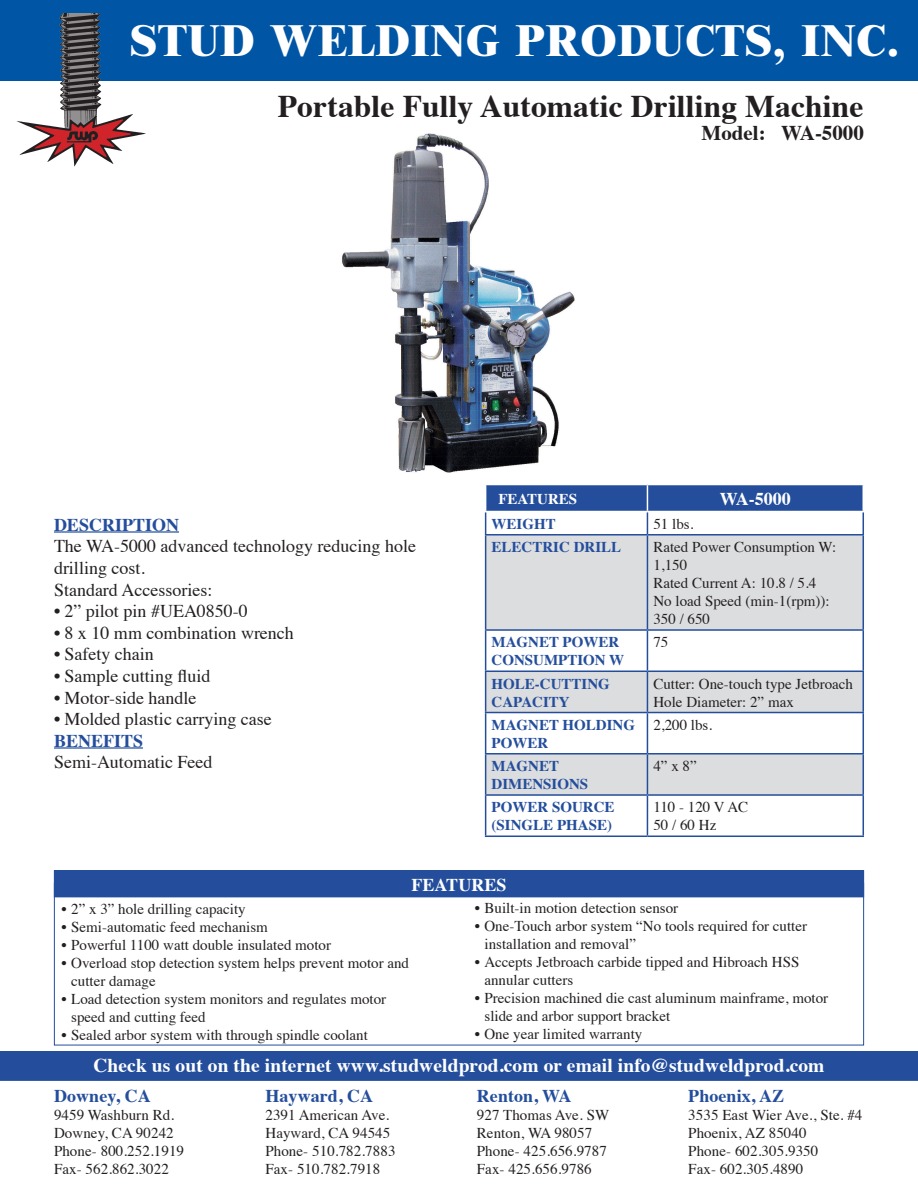
<style>
.page{position:relative;width:918px;height:1188px;background:#fff}
.page>*{position:absolute;margin:0;border:0;box-sizing:border-box;transform-origin:0 0}
.t1{font:800 45px "M Times New Roman";color:#fff}
.t2{font:700 31.5px "Times";letter-spacing:.005em;color:#231f20}
.t3{font:700 21px "Times";color:#231f20}
.t4{font:700 19.5px "Times";letter-spacing:.005em;color:#fff}
.t5{font:18px/21.6px "Times";color:#231f20}
.t6{font:700 18px "Times";letter-spacing:.005em;color:#244e9c}
.t7{font:700 18px "Times";letter-spacing:.005em;color:#fff}
.t8{font:15px/18px "Times";color:#231f20}
.t9{font:700 15px/18px "Times";color:#244e9c}
.t10{font:700 15px "Times";color:#fff}
</style>
<div class="page">
<img style="left:342px;top:133px;width:233px;height:340px">
<div style="left:54px;top:871px;width:810px;height:26px;background:#244e9c"></div>
<div style="left:54px;top:870px;width:810px;height:27px;border:1px solid #244e9c"></div>
<hr style="left:54px;top:531px;width:125px;height:2px;background:#244e9c">
<hr style="left:54px;top:747px;width:89px;height:2px;background:#244e9c">
<div style="left:0;top:1051px;width:918px;height:30px;background:#244e9c"></div>
<div style="left:0;top:0;width:918px;height:81px;background:#0155a5"></div>
<img style="left:17px;top:14px;width:129px;height:153px">
<svg style="left:486px;top:796px;width:377px;height:40px"></svg>
<svg style="left:486px;top:536px;width:377px;height:258px;fill:#dcdddf"></svg>
<hr style="left:485px;top:534px;width:162px;height:2px;background:#244e9c">
<hr style="left:485px;top:536px;width:1px;height:93px;background:#244e9c">
<hr style="left:647px;top:534px;width:217px;height:2px;background:#244e9c">
<hr style="left:647px;top:536px;width:1px;height:93px;background:#244e9c">
<hr style="left:863px;top:536px;width:1px;height:93px;background:#244e9c">
<hr style="left:485px;top:629px;width:162px;height:2px;background:#244e9c">
<hr style="left:485px;top:631px;width:1px;height:40px;background:#244e9c">
<hr style="left:647px;top:629px;width:217px;height:2px;background:#244e9c">
<hr style="left:647px;top:631px;width:1px;height:40px;background:#244e9c">
<hr style="left:863px;top:631px;width:1px;height:40px;background:#244e9c">
<hr style="left:485px;top:671px;width:162px;height:1px;background:#244e9c">
<hr style="left:485px;top:672px;width:1px;height:40px;background:#244e9c">
<hr style="left:647px;top:671px;width:217px;height:1px;background:#244e9c">
<hr style="left:647px;top:672px;width:1px;height:40px;background:#244e9c">
<hr style="left:863px;top:672px;width:1px;height:40px;background:#244e9c">
<hr style="left:485px;top:712px;width:162px;height:1px;background:#244e9c">
<hr style="left:485px;top:713px;width:1px;height:40px;background:#244e9c">
<hr style="left:647px;top:712px;width:217px;height:1px;background:#244e9c">
<hr style="left:647px;top:713px;width:1px;height:40px;background:#244e9c">
<hr style="left:863px;top:713px;width:1px;height:40px;background:#244e9c">
<hr style="left:485px;top:753px;width:162px;height:2px;background:#244e9c">
<hr style="left:485px;top:755px;width:1px;height:39px;background:#244e9c">
<hr style="left:647px;top:753px;width:217px;height:2px;background:#244e9c">
<hr style="left:647px;top:755px;width:1px;height:39px;background:#244e9c">
<hr style="left:863px;top:755px;width:1px;height:39px;background:#244e9c">
<hr style="left:485px;top:794px;width:162px;height:2px;background:#244e9c">
<hr style="left:485px;top:796px;width:1px;height:40px;background:#244e9c">
<hr style="left:647px;top:794px;width:217px;height:2px;background:#244e9c">
<hr style="left:647px;top:796px;width:1px;height:40px;background:#244e9c">
<hr style="left:863px;top:796px;width:1px;height:40px;background:#244e9c">
<hr style="left:485px;top:836px;width:162px;height:1px;background:#244e9c">
<hr style="left:647px;top:836px;width:217px;height:1px;background:#244e9c">
<svg style="left:485px;top:485px;width:379px;height:49px"></svg>
<hr style="left:485px;top:511px;width:162px;height:1px;background:#fff">
<hr style="left:647px;top:511px;width:217px;height:1px;background:#fff">
<p class="t1" style="left:130px;top:14px;width:771px">STUD WELDING PRODUCTS, INC.</p>
<p class="t2" style="left:278px;top:76px;width:587px">Portable Fully Automatic Drilling Machine</p>
<p class="t3" style="left:702px;top:113px;width:164px">Model: WA-5000</p>
<p class="t6" style="left:54px;top:507px;width:127px">DESCRIPTION</p>
<p class="t5" style="left:54px;top:534px;width:364px">The WA-5000 advanced technology reducing hole drilling cost.</p>
<p class="t5" style="left:54px;top:577px;width:160px">Standard Accessories:</p>
<p class="t5" style="left:54px;top:599px;width:195px">• 2” pilot pin #UEA0850-0</p>
<p class="t5" style="left:54px;top:620px;width:241px">• 8 x 10 mm combination wrench</p>
<p class="t5" style="left:54px;top:642px;width:101px">• Safety chain</p>
<p class="t5" style="left:54px;top:664px;width:158px">• Sample cutting fluid</p>
<p class="t5" style="left:54px;top:685px;width:144px">• Motor-side handle</p>
<p class="t5" style="left:54px;top:707px;width:219px">• Molded plastic carrying case</p>
<p class="t6" style="left:54px;top:723px;width:91px">BENEFITS</p>
<p class="t5" style="left:54px;top:750px;width:160px">Semi-Automatic Feed</p>
<p class="t10" style="left:498px;top:484px;width:80px">FEATURES</p>
<p class="t7" style="left:720px;top:481px;width:72px">WA-5000</p>
<p class="t9" style="left:492px;top:513px;width:66px">WEIGHT</p>
<p class="t8" style="left:653px;top:513px;width:42px">51 lbs.</p>
<p class="t9" style="left:492px;top:536px;width:131px">ELECTRIC DRILL</p>
<p class="t8" style="left:653px;top:537px;width:184px">Rated Power Consumption W:<br>1,150</p>
<p class="t8" style="left:653px;top:573px;width:164px">Rated Current A: 10.8 / 5.4</p>
<p class="t8" style="left:653px;top:591px;width:178px">No load Speed (min-1(rpm)):</p>
<p class="t8" style="left:653px;top:609px;width:58px">350 / 650</p>
<p class="t9" style="left:492px;top:632px;width:134px">MAGNET POWER<br>CONSUMPTION W</p>
<p class="t8" style="left:653px;top:632px;width:16px">75</p>
<p class="t9" style="left:492px;top:673px;width:120px">HOLE-CUTTING<br>CAPACITY</p>
<p class="t8" style="left:653px;top:673px;width:201px">Cutter: One-touch type Jetbroach</p>
<p class="t8" style="left:653px;top:691px;width:142px">Hole Diameter: 2” max</p>
<p class="t9" style="left:492px;top:714px;width:145px">MAGNET HOLDING<br>POWER</p>
<p class="t8" style="left:653px;top:714px;width:60px">2,200 lbs.</p>
<p class="t9" style="left:492px;top:755px;width:98px">MAGNET<br>DIMENSIONS</p>
<p class="t8" style="left:653px;top:756px;width:45px">4” x 8”</p>
<p class="t9" style="left:492px;top:797px;width:124px">POWER SOURCE (SINGLE PHASE)</p>
<p class="t8" style="left:653px;top:797px;width:96px">110 - 120 V AC</p>
<p class="t8" style="left:653px;top:815px;width:64px">50 / 60 Hz</p>
<p class="t7" style="left:411px;top:867px;width:97px">FEATURES</p>
<p class="t8" style="left:62px;top:899px;width:186px">• 2” x 3” hole drilling capacity</p>
<p class="t8" style="left:62px;top:917px;width:208px">• Semi-automatic feed mechanism</p>
<p class="t8" style="left:62px;top:935px;width:271px">• Powerful 1100 watt double insulated motor</p>
<p class="t8" style="left:62px;top:953px;width:349px">• Overload stop detection system helps prevent motor and</p>
<p class="t8" style="left:71px;top:971px;width:86px">cutter damage</p>
<p class="t8" style="left:62px;top:989px;width:326px">• Load detection system monitors and regulates motor</p>
<p class="t8" style="left:71px;top:1007px;width:136px">speed and cutting feed</p>
<p class="t8" style="left:62px;top:1025px;width:308px">• Sealed arbor system with through spindle coolant</p>
<p class="t8" style="left:475px;top:898px;width:205px">• Built-in motion detection sensor</p>
<p class="t8" style="left:475px;top:916px;width:334px">• One-Touch arbor system “No tools required for cutter</p>
<p class="t8" style="left:484px;top:934px;width:153px">installation and removal”</p>
<p class="t8" style="left:475px;top:952px;width:326px">• Accepts Jetbroach carbide tipped and Hibroach HSS</p>
<p class="t8" style="left:484px;top:970px;width:90px">annular cutters</p>
<p class="t8" style="left:475px;top:988px;width:355px">• Precision machined die cast aluminum mainframe, motor</p>
<p class="t8" style="left:484px;top:1006px;width:187px">slide and arbor support bracket</p>
<p class="t8" style="left:475px;top:1024px;width:169px">• One year limited warranty</p>
<p class="t4" style="left:93px;top:1046px;width:733px">Check us out on the internet www.studweldprod.com or email info@studweldprod.com</p>
<p class="t6" style="left:54px;top:1078px;width:98px">Downey, CA</p>
<p class="t8" style="left:54px;top:1104px;width:122px">9459 Washburn Rd.</p>
<p class="t8" style="left:54px;top:1122px;width:121px">Downey, CA 90242</p>
<p class="t8" style="left:54px;top:1140px;width:132px">Phone- 800.252.1919</p>
<p class="t8" style="left:54px;top:1158px;width:116px">Fax- 562.862.3022</p>
<p class="t6" style="left:265px;top:1078px;width:109px">Hayward, CA</p>
<p class="t8" style="left:265px;top:1104px;width:125px">2391 American Ave.</p>
<p class="t8" style="left:265px;top:1122px;width:126px">Hayward, CA 94545</p>
<p class="t8" style="left:265px;top:1140px;width:132px">Phone- 510.782.7883</p>
<p class="t8" style="left:265px;top:1158px;width:116px">Fax- 510.782.7918</p>
<p class="t6" style="left:477px;top:1078px;width:96px">Renton, WA</p>
<p class="t8" style="left:477px;top:1104px;width:134px">927 Thomas Ave. SW</p>
<p class="t8" style="left:477px;top:1122px;width:117px">Renton, WA 98057</p>
<p class="t8" style="left:477px;top:1140px;width:132px">Phone- 425.656.9787</p>
<p class="t8" style="left:477px;top:1158px;width:116px">Fax- 425.656.9786</p>
<p class="t6" style="left:688px;top:1078px;width:97px">Phoenix, AZ</p>
<p class="t8" style="left:688px;top:1104px;width:176px">3535 East Wier Ave., Ste. #4</p>
<p class="t8" style="left:688px;top:1122px;width:120px">Phoenix, AZ 85040</p>
<p class="t8" style="left:688px;top:1140px;width:132px">Phone- 602.305.9350</p>
<p class="t8" style="left:688px;top:1158px;width:116px">Fax- 602.305.4890</p>
</div>
